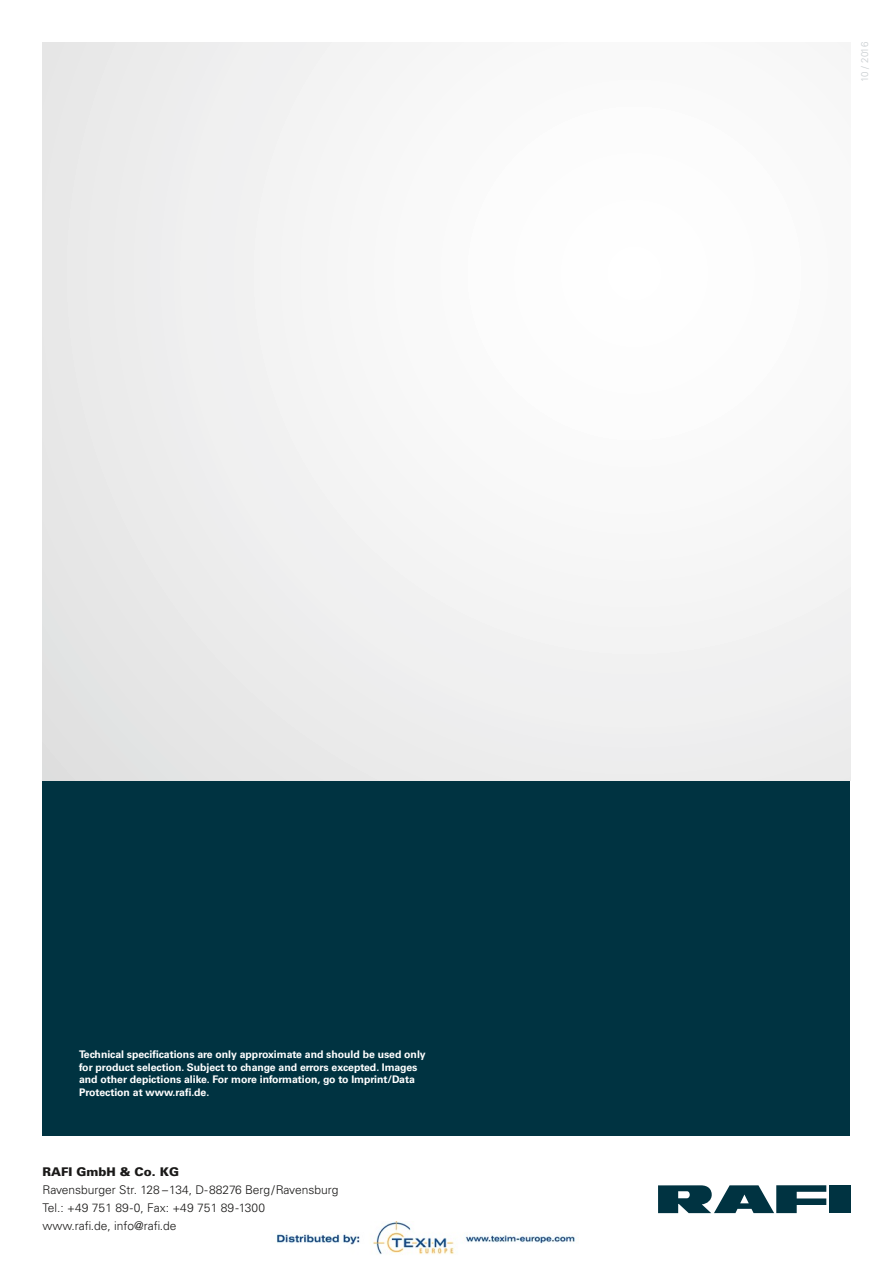
<style>
.page{position:relative;width:893px;height:1263px;background:#fff}
.page>*{position:absolute;margin:0;border:0;box-sizing:border-box;transform-origin:0 0}
.t1{font:300 12px/18px "Univers LT Std";color:#1a1918}
.t2{font:900 12px "Univers LT Std";color:#1a1918}
.t3{font:700 10.5px/12.6px "Univers";letter-spacing:-.005em;color:#fff}
.t4{font:300 9.75px "Univers LT Std";letter-spacing:-.045em;color:#c7cccf}
</style>
<div class="page">
<div style="left:43px;top:771px;width:807px;height:364px;background:#003341"></div>
<svg style="left:658px;top:1185px;width:168px;height:28px"></svg>
<div style="left:829px;top:1185px;width:21px;height:28px;background:#003341"></div>
<div style="left:43px;top:43px;width:807px;height:737px;background:#f3f3f3"></div>
<img style="left:276px;top:1221px;width:299px;height:34px">
<p class="t3" style="left:79px;top:1048px;width:348px">Technical specifications are only approximate and should be used only for product selection. Subject to change and errors excepted. Images and other depictions alike. For more information, go to Imprint/Data Protection at www.rafi.de.</p>
<p class="t2" style="left:43px;top:1164px;width:138px">RAFI GmbH &amp; Co. KG</p>
<p class="t1" style="left:43px;top:1181px;width:297px">Ravensburger Str. 128 – 134, D-88276 Berg/Ravensburg<br>Tel.: +49 751 89-0, Fax: +49 751 89-1300<br>www.rafi.de, info@rafi.de</p>
<p class="t4" style="left:859px;top:82px;width:41px;rotate:-90deg">10 / 2016</p>
</div>
